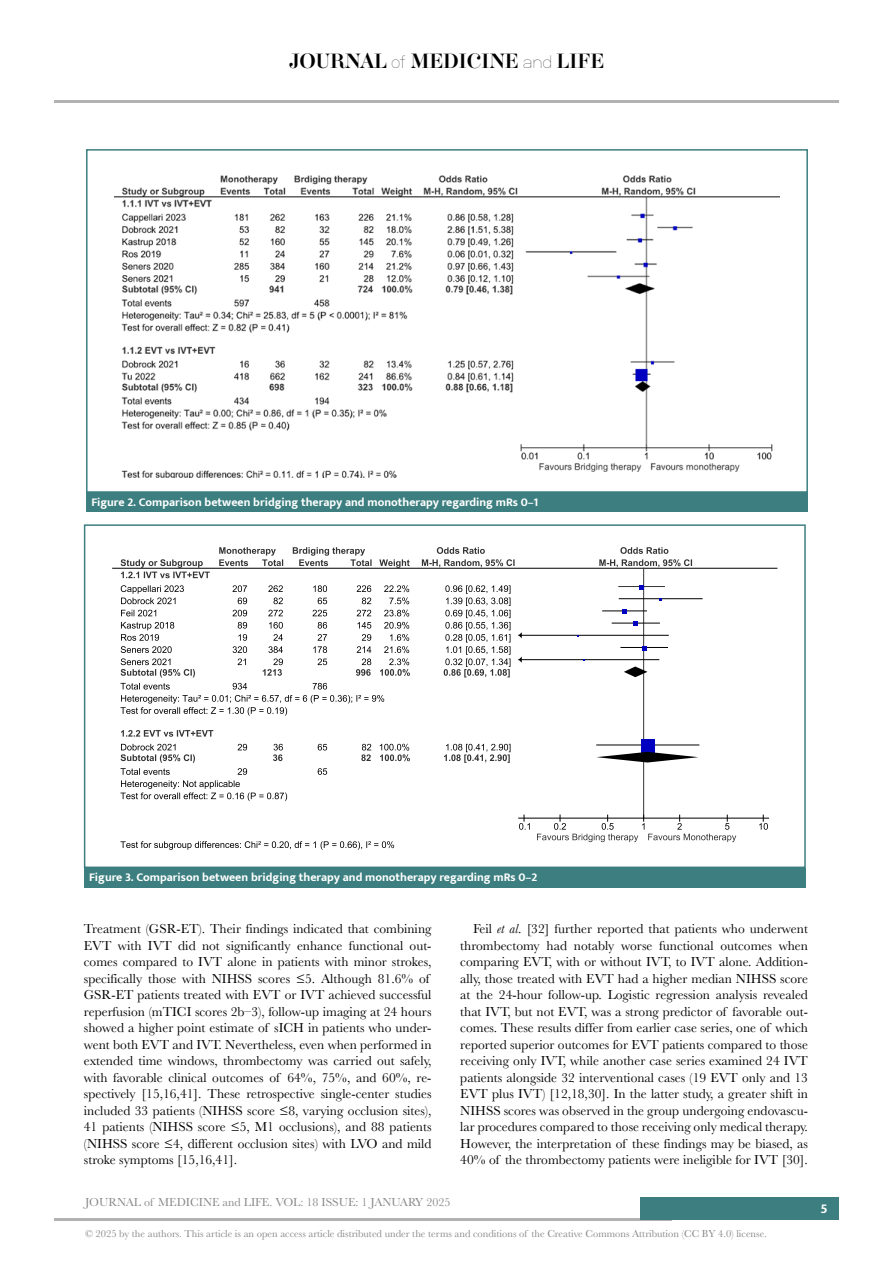
<style>
.page{position:relative;width:893px;height:1263px;background:#fff}
.page>*{position:absolute;margin:0;border:0;box-sizing:border-box;transform-origin:0 0}
.t1{font:18px "Aker Brygge Display";color:#000}
.t2{font:13.5px/16.5px "Baskerville";color:#000;text-align:justify}
.t3{font:700 13.5px "Mukta";color:#fff}
.t4{font:700 12px "Mukta";color:#fff}
.t5{font:12px "Baskerville";color:#878787}
.t6{font:10.5px "Baskerville";color:#878787}
.s1{font-family:"Neubau Grotesk Lei"}
.s2{font-style:italic}
</style>
<div class="page">
<hr style="left:54px;top:1218px;width:618px;height:2px;background:#b3b2b2">
<hr style="left:54px;top:100px;width:785px;height:2px;background:#b3b2b2">
<div style="left:641px;top:1198px;width:198px;height:22px;background:#3d7f80"></div>
<div style="left:86px;top:492px;width:722px;height:20px;background:#3d7f80"></div>
<img style="left:114px;top:175px;width:666px;height:302px">
<div style="left:86px;top:149px;width:722px;height:344px;border:2px solid #3d7f80"></div>
<div style="left:84px;top:868px;width:722px;height:19px;background:#3d7f80"></div>
<hr style="left:113px;top:568px;width:664px;height:1px;background:#000">
<svg style="left:121px;top:559px;width:89px;height:19px"></svg>
<svg style="left:121px;top:585px;width:63px;height:19px"></svg>
<svg style="left:121px;top:610px;width:35px;height:6px"></svg>
<svg style="left:121px;top:622px;width:74px;height:67px"></svg>
<svg style="left:121px;top:695px;width:263px;height:21px"></svg>
<svg style="left:121px;top:730px;width:92px;height:7px"></svg>
<svg style="left:121px;top:841px;width:273px;height:9px"></svg>
<svg style="left:233px;top:585px;width:14px;height:19px"></svg>
<svg style="left:233px;top:610px;width:14px;height:6px"></svg>
<svg style="left:233px;top:622px;width:14px;height:43px"></svg>
<svg style="left:233px;top:683px;width:14px;height:6px"></svg>
<svg style="left:268px;top:585px;width:15px;height:19px"></svg>
<svg style="left:268px;top:610px;width:15px;height:6px"></svg>
<svg style="left:263px;top:622px;width:20px;height:54px"></svg>
<svg style="left:121px;top:744px;width:166px;height:57px"></svg>
<svg style="left:313px;top:585px;width:14px;height:19px"></svg>
<svg style="left:313px;top:610px;width:14px;height:6px"></svg>
<svg style="left:313px;top:622px;width:14px;height:43px"></svg>
<svg style="left:313px;top:683px;width:14px;height:6px"></svg>
<svg style="left:318px;top:744px;width:9px;height:6px"></svg>
<svg style="left:318px;top:768px;width:9px;height:7px"></svg>
<svg style="left:357px;top:585px;width:14px;height:19px"></svg>
<svg style="left:357px;top:610px;width:14px;height:6px"></svg>
<svg style="left:356px;top:622px;width:15px;height:54px"></svg>
<svg style="left:361px;top:744px;width:10px;height:17px"></svg>
<svg style="left:379px;top:559px;width:31px;height:9px"></svg>
<svg style="left:384px;top:585px;width:25px;height:19px"></svg>
<svg style="left:384px;top:610px;width:25px;height:6px"></svg>
<svg style="left:380px;top:622px;width:30px;height:54px"></svg>
<svg style="left:380px;top:744px;width:30px;height:17px"></svg>
<svg style="left:444px;top:585px;width:66px;height:92px"></svg>
<svg style="left:444px;top:744px;width:66px;height:19px"></svg>
<svg style="left:219px;top:547px;width:64px;height:19px"></svg>
<svg style="left:293px;top:547px;width:79px;height:19px"></svg>
<svg style="left:422px;top:547px;width:93px;height:20px"></svg>
<svg style="left:599px;top:547px;width:93px;height:20px"></svg>
<hr style="left:643px;top:568px;width:1px;height:250px;background:#333">
<hr style="left:619px;top:586px;width:45px;height:1px;background:#333">
<svg style="left:639px;top:585px;width:5px;height:4px"></svg>
<hr style="left:619px;top:598px;width:83px;height:1px;background:#000">
<hr style="left:603px;top:610px;width:43px;height:1px;background:#000">
<svg style="left:622px;top:609px;width:5px;height:5px"></svg>
<hr style="left:612px;top:623px;width:47px;height:1px;background:#000">
<svg style="left:634px;top:622px;width:4px;height:4px"></svg>
<hr style="left:519px;top:635px;width:149px;height:1px;background:#000">
<svg style="left:519px;top:632px;width:3px;height:6px"></svg>
<hr style="left:621px;top:647px;width:46px;height:1px;background:#000">
<svg style="left:642px;top:646px;width:4px;height:4px"></svg>
<hr style="left:519px;top:659px;width:140px;height:1px;background:#000">
<svg style="left:624px;top:666px;width:23px;height:11px"></svg>
<hr style="left:597px;top:745px;width:102px;height:1px;background:#000">
<div style="left:641px;top:739px;width:14px;height:14px;background:#0000c0"></div>
<svg style="left:597px;top:752px;width:101px;height:10px"></svg>
<hr style="left:519px;top:818px;width:250px;height:1px;background:#000">
<svg style="left:519px;top:815px;width:11px;height:15px"></svg>
<svg style="left:759px;top:815px;width:9px;height:15px"></svg>
<svg style="left:537px;top:815px;width:199px;height:27px"></svg>
<div style="left:84px;top:524px;width:722px;height:344px;border:2px solid #3d7f80"></div>
<h1 class="t1" style="left:289px;top:49px;width:317px">JOURNAL <span class="s1">of</span> MEDICINE <span class="s1">and</span> LIFE</h1>
<p class="t4" style="left:91px;top:495px;width:449px">Figure 2. Comparison between bridging therapy and monotherapy regarding mRs 0–1</p>
<p class="t4" style="left:89px;top:870px;width:450px">Figure 3. Comparison between bridging therapy and monotherapy regarding mRs 0–2</p>
<p class="t2" style="left:84px;top:921px;width:349px;text-align:left">Treatment (GSR-ET). Their findings indicated that combining EVT with IVT did not significantly enhance functional out&shy;comes compared to IVT alone in patients with minor strokes, specifically those with NIHSS scores ≤5. Although 81.6% of GSR-ET patients treated with EVT or IVT achieved successful reperfusion (mTICI scores 2b–3), follow-up imaging at 24 hours showed a higher point estimate of sICH in patients who under&shy;went both EVT and IVT. Nevertheless, even when performed in extended time windows, thrombectomy was carried out safely, with favorable clinical outcomes of 64%, 75%, and 60%, re&shy;spectively [15,16,41]. These retrospective single-center studies included 33 patients (NIHSS score ≤8, varying occlusion sites), 41 patients (NIHSS score ≤5, M1 occlusions), and 88 patients (NIHSS score ≤4, different occlusion sites) with LVO and mild stroke symptoms [15,16,41].</p>
<p class="t2" style="left:460px;top:921px;width:349px;text-indent:13px">Feil <span class="s2">et al</span>. [32] further reported that patients who underwent thrombectomy had notably worse functional outcomes when comparing EVT, with or without IVT, to IVT alone. Addition&shy;ally, those treated with EVT had a higher median NIHSS score at the 24-hour follow-up. Logistic regression analysis revealed that IVT, but not EVT, was a strong predictor of favorable out&shy;comes. These results differ from earlier case series, one of which reported superior outcomes for EVT patients compared to those receiving only IVT, while another case series examined 24 IVT patients alongside 32 interventional cases (19 EVT only and 13<br>EVT plus IVT) [12,18,30]. In the latter study, a greater shift in NIHSS scores was observed in the group undergoing endovascu&shy;lar procedures compared to those receiving only medical therapy.<br>However, the interpretation of these findings may be biased, as 40% of the thrombectomy patients were ineligible for IVT [30].</p>
<p class="t5" style="left:85px;top:1195px;width:367px">JOURNAL of MEDICINE and LIFE. VOL: 18 ISSUE: 1 JANUARY 2025</p>
<p class="t6" style="left:85px;top:1226px;width:683px">© 2025 by the authors. This article is an open access article distributed under the terms and conditions of the Creative Commons Attribution (CC BY 4.0) license.</p>
<p class="t3" style="left:820px;top:1200px;width:9px">5</p>
</div>
